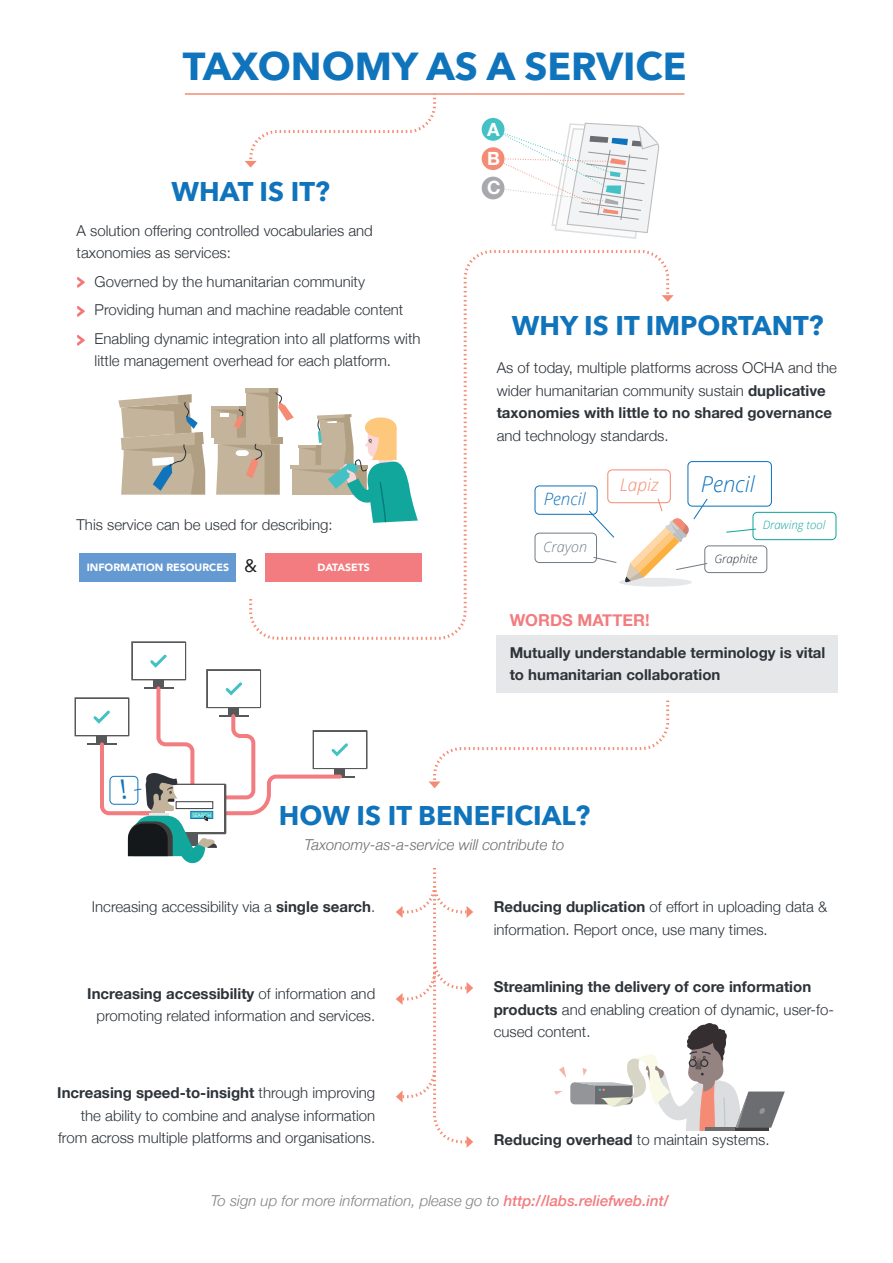
<style>
.page{position:relative;width:893px;height:1263px;background:#fff}
.page>*{position:absolute;margin:0;border:0;box-sizing:border-box;transform-origin:0 0}
.t1{font:700 39px "Avenir Next";color:#1074bc}
.t2{font:700 27px "Avenir Next";color:#1074bc}
.t3{font:italic 300 22.05px "Open Sans";color:#1074bc}
.t4{font:700 18.3px/29.2px "Helvetica Neue";color:#fff;text-align:justify}
.t5{font:18px "Avenir";color:#231f20}
.t6{font:italic 300 17.25px "Open Sans";color:#f58b74}
.t7{font:italic 300 17.1px "Open Sans";color:#1074bc}
.t8{font:700 16.5px "Helvetica Neue";color:#f27c7f}
.t9{font:300 15px/22.5px "Helvetica Neue";color:#2d3339}
.t10{font:700 15px/22.5px "Helvetica Neue";color:#2d3339}
.t11{font:italic 300 15px "Helvetica Neue";color:#808285}
.t12{font:italic 300 15px "Helvetica Neue";color:#6c6d70}
.t13{font:italic 300 14.4px "Open Sans";color:#737d86}
.t14{font:italic 300 11.7px "Open Sans";color:#2d3339}
.t15{font:italic 300 11.55px "Open Sans";color:#12a79d}
.t16{font:900 10.5px "Avenir";color:#fff}
.t17{font:4.95px "Open Sans";color:#fff}
.s1{font-weight:700}
.s2{font-weight:500;color:#f27c7f}
</style>
<div class="page">
<svg style="left:249px;top:97px;width:421px;height:544px"></svg>
<div style="left:56px;top:164px;width:379px;height:433px;background:#fff"></div>
<div style="left:752px;top:512px;width:84px;height:28px;border:1px solid #12a79d;border-radius:4px"></div>
<div style="left:687px;top:461px;width:85px;height:46px;border:1px solid #1074bc;border-radius:4px"></div>
<div style="left:608px;top:470px;width:62px;height:33px;background:#fff;border-radius:4px"></div>
<div style="left:607px;top:469px;width:64px;height:34px;border:1px solid #f58b74;border-radius:4px"></div>
<div style="left:535px;top:533px;width:61px;height:29px;background:#fff;border-radius:4px"></div>
<div style="left:534px;top:533px;width:63px;height:30px;border:1px solid #737d86;border-radius:4px"></div>
<div style="left:535px;top:486px;width:62px;height:28px;background:#fff;border-radius:4px"></div>
<div style="left:534px;top:485px;width:64px;height:30px;border:1px solid #1074bc;border-radius:4px"></div>
<div style="left:704px;top:545px;width:63px;height:28px;border:1px solid #737d86;border-radius:4px"></div>
<div style="left:619px;top:578px;width:73px;height:9px;background:#e6e7e9;border-radius:50%"></div>
<svg style="left:588px;top:509px;width:27px;height:30px"></svg>
<svg style="left:592px;top:556px;width:26px;height:8px"></svg>
<svg style="left:625px;top:497px;width:84px;height:85px"></svg>
<svg style="left:726px;top:528px;width:31px;height:5px"></svg>
<div style="left:245px;top:388px;width:33px;height:5px;background:#c3b49b"></div>
<div style="left:269px;top:388px;width:9px;height:5px;background:#b09f82"></div>
<hr style="left:211px;top:406px;width:35px;height:4px;background:#c3b49b">
<svg style="left:212px;top:392px;width:206px;height:131px"></svg>
<svg style="left:118px;top:394px;width:87px;height:101px;background:#c1b8a6"></svg>
<div style="left:80px;top:553px;width:156px;height:28px;background:#6599d1"></div>
<div style="left:265px;top:553px;width:157px;height:28px;background:#f27c7f"></div>
<svg style="left:662px;top:295px;width:12px;height:7px"></svg>
<svg style="left:245px;top:161px;width:12px;height:7px"></svg>
<svg style="left:429px;top:700px;width:241px;height:88px"></svg>
<svg style="left:554px;top:1023px;width:231px;height:108px"></svg>
<svg style="left:480px;top:122px;width:180px;height:118px"></svg>
<div style="left:482px;top:118px;width:22px;height:23px;background:#43c1c5;border-radius:50%"></div>
<div style="left:482px;top:147px;width:22px;height:23px;background:#f58b74;border-radius:50%"></div>
<div style="left:482px;top:177px;width:22px;height:22px;background:#a8a9ad;border-radius:50%"></div>
<svg style="left:396px;top:868px;width:77px;height:280px"></svg>
<div style="left:497px;top:635px;width:341px;height:58px;background:#e6e7e9"></div>
<hr style="left:185px;top:93px;width:499px;height:2px;background:#f58b74">
<svg style="left:77px;top:277px;width:8px;height:11px"></svg>
<svg style="left:77px;top:306px;width:8px;height:11px"></svg>
<svg style="left:77px;top:335px;width:8px;height:11px"></svg>
<svg style="left:75px;top:641px;width:293px;height:222px"></svg>
<h1 class="t1" style="left:183px;top:33px;width:505px">TAXONOMY AS A SERVICE</h1>
<h2 class="t2" style="left:171px;top:169px;width:160px">WHAT IS IT?</h2>
<p class="t9" style="left:77px;top:218px;width:298px">A solution offering controlled vocabularies and taxonomies as services:</p>
<p class="t9" style="left:95px;top:266px;width:327px;line-height:28.5px">Governed by the humanitarian community<br>Providing human and machine readable content<br>Enabling dynamic integration into all platforms with</p>
<p class="t9" style="left:95px;top:349px;width:298px">little management overhead for each platform.</p>
<p class="t9" style="left:77px;top:512px;width:257px">This service can be used for describing:</p>
<p class="t5" style="left:244px;top:551px;width:14px">&amp;</p>
<p class="t16" style="left:87px;top:558px;width:144px">INFORMATION RESOURCES</p>
<p class="t16" style="left:317px;top:558px;width:54px">DATASETS</p>
<p class="t4" style="left:487px;top:115px;width:15px">A B C</p>
<h2 class="t2" style="left:512px;top:302px;width:313px">WHY IS IT IMPORTANT?</h2>
<p class="t9" style="left:497px;top:356px;width:342px">As of today, multiple platforms across OCHA and the wider humanitarian community sustain <span class="s1">duplicative taxonomies with little to no shared governance</span></p>
<p class="t9" style="left:497px;top:423px;width:173px">and technology standards.</p>
<p class="t7" style="left:544px;top:487px;width:44px">Pencil</p>
<p class="t13" style="left:543px;top:537px;width:45px">Crayon</p>
<p class="t6" style="left:620px;top:473px;width:40px">Lapiz</p>
<h3 class="t3" style="left:701px;top:468px;width:56px">Pencil</h3>
<p class="t15" style="left:763px;top:517px;width:64px">Drawing tool</p>
<p class="t14" style="left:714px;top:550px;width:45px">Graphite</p>
<p class="t8" style="left:510px;top:607px;width:141px">WORDS MATTER!</p>
<p class="t10" style="left:510px;top:641px;width:317px">Mutually understandable terminology is vital to humanitarian collaboration</p>
<p class="t17" style="left:192px;top:811px;width:20px">SEARCH</p>
<h2 class="t2" style="left:279px;top:792px;width:313px">HOW IS IT BENEFICIAL?</h2>
<p class="t12" style="left:305px;top:833px;width:261px">Taxonomy-as-a-service will contribute to</p>
<p class="t9" style="left:92px;top:894px;width:285px">Increasing accessibility via a <span class="s1">single search</span>.</p>
<p class="t9" style="left:87px;top:981px;width:289px;text-align:right"><span class="s1">Increasing accessibility</span> of information and promoting related information and services.</p>
<p class="t9" style="left:57px;top:1081px;width:320px;text-align:right"><span class="s1">Increasing speed-to-insight</span> through improving the ability to combine and analyse information from across multiple platforms and organisations.</p>
<p class="t9" style="left:494px;top:894px;width:335px"><span class="s1">Reducing duplication</span> of effort in uploading data &amp; information. Report once, use many times.</p>
<p class="t9" style="left:494px;top:975px;width:342px"><span class="s1">Streamlining the delivery of core information products</span> and enabling creation of dynamic, user-fo&shy;cused content.</p>
<p class="t9" style="left:494px;top:1127px;width:277px"><span class="s1">Reducing overhead</span> to maintain systems.</p>
<p class="t11" style="left:211px;top:1188px;width:460px">To sign up for more information, please go to <span class="s2">http://labs.reliefweb.int/</span></p>
</div>
